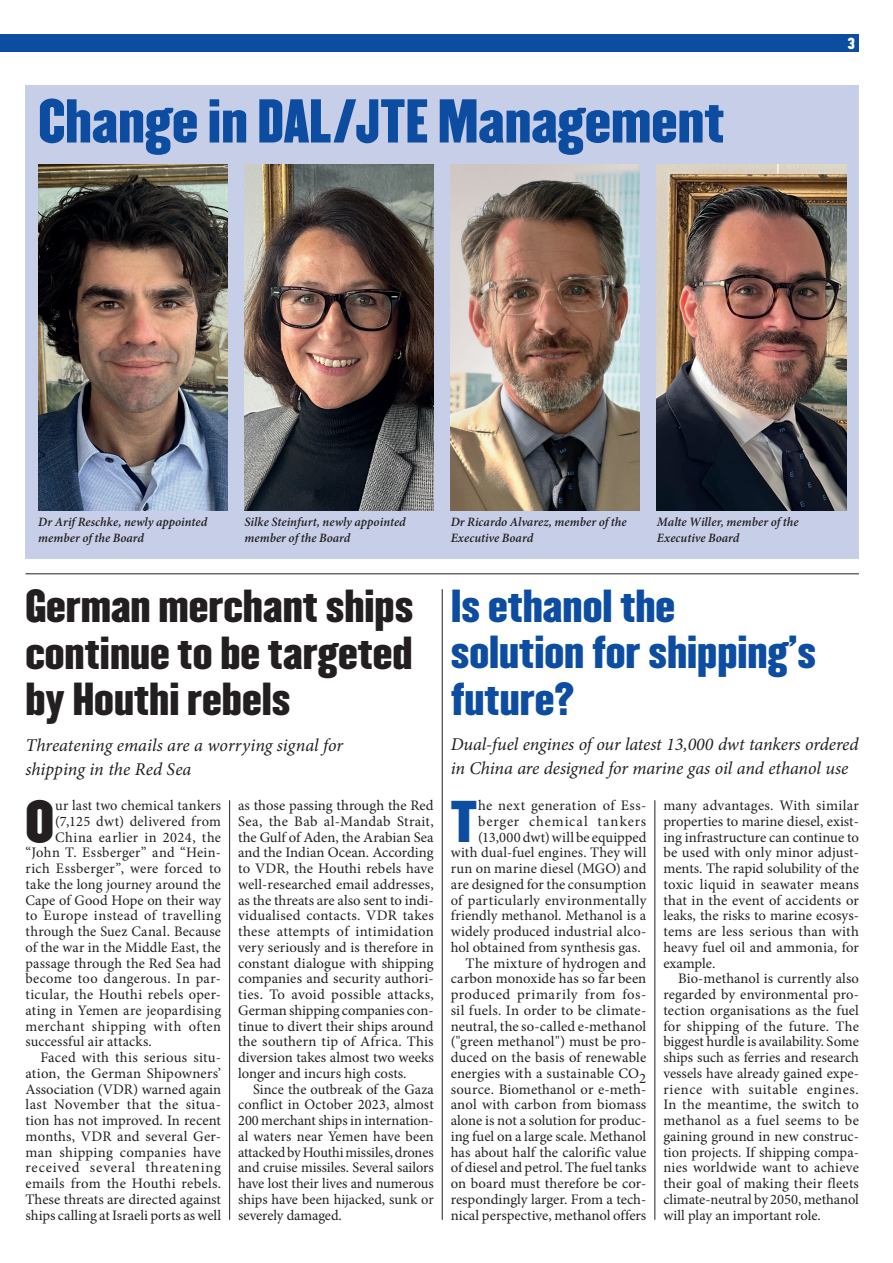
<style>
.page{position:relative;width:893px;height:1263px;background:#fff}
.page>*{position:absolute;margin:0;border:0;box-sizing:border-box;transform-origin:0 0}
.Head_37_41{font:54px "Champion HTF Welterweight";color:#0d4da1}
.LT_Initial_2_3_Minion{font:51.45px "Champion HTF Middleweight";color:#231f20;scale:.94 1}
.LT_Initial_2_3_Minion-2{font:51.45px "Champion HTF Middleweight";color:#0d4da1;scale:.94 1}
.Head_28_31{font:40.5px/46.5px "Champion HTF Welterweight";color:#231f20;text-align:justify}
.Head_28_31-2{font:40.5px/46.5px "Champion HTF Welterweight";color:#0d4da1}
.Head_28_31-3{font:italic 18px/24px "Minion Pro";letter-spacing:-.005em;color:#231f20}
.LT_Minion{font:14.55px/15.8px "Minion Pro";color:#231f20;text-align:justify}
.LT_Initial_2_3_Minion-3{font:14.55px "Minion Pro";letter-spacing:.02em;color:#231f20}
.LT_Initial_2_3_Minion-4{font:14.55px "Minion Pro";color:#231f20}
.LT_Initial_2_3_Minion-5{font:14.55px "Minion Pro";letter-spacing:.06em;color:#231f20}
.t1{font:14.1px "Champion HTF Welterweight";color:#fff}
.BU{font:italic 600 12.75px/15.8px "Minion Pro";letter-spacing:.005em;color:#231f20}
</style>
<div class="page">
<div style="left:0;top:34px;width:859px;height:18px;background:#0d4da1"></div>
<div style="left:26px;top:85px;width:833px;height:473px;background:#c7cee8"></div>
<hr style="left:26px;top:573px;width:833px;height:1px;background:#231f20">
<hr style="left:442px;top:589px;width:1px;height:631px;background:#231f20">
<hr style="left:229px;top:800px;width:1px;height:420px;background:#231f20">
<hr style="left:655px;top:800px;width:1px;height:420px;background:#231f20">
<img style="left:38px;top:164px;width:189px;height:347px">
<img style="left:244px;top:164px;width:190px;height:347px">
<img style="left:451px;top:164px;width:189px;height:347px">
<img style="left:657px;top:164px;width:189px;height:347px">
<p class="Head_37_41" style="left:38px;top:86px;width:688px">Change in DAL/JTE Management</p>
<p class="t1" style="left:848px;top:34px;width:8px">3</p>
<p class="BU" style="left:38px;top:514px;width:171px">Dr Arif Reschke, newly appointed member of the Board</p>
<p class="BU" style="left:244px;top:514px;width:163px">Silke Steinfurt, newly appointed member of the Board</p>
<p class="BU" style="left:451px;top:514px;width:177px">Dr Ricardo Alvarez, member of the<br>Executive Board</p>
<p class="BU" style="left:657px;top:514px;width:143px">Malte Willer, member of the<br>Executive Board</p>
<p class="Head_28_31" style="left:26px;top:584px;width:389px">German merchant ships continue to be targeted by Houthi rebels</p>
<p class="Head_28_31-3" style="left:26px;top:733px;width:319px">Threatening emails are a worrying signal for shipping in the Red Sea</p>
<p class="LT_Initial_2_3_Minion" style="left:26px;top:787px;width:32px">O</p>
<p class="LT_Initial_2_3_Minion-3" style="left:55px;top:796px;width:167px">ur last two chemical tankers</p>
<p class="LT_Initial_2_3_Minion-3" style="left:55px;top:811px;width:167px">(7,125 dwt) delivered from</p>
<p class="LT_Initial_2_3_Minion-3" style="left:55px;top:827px;width:167px">China earlier in 2024, the</p>
<p class="LT_Initial_2_3_Minion-3" style="left:26px;top:843px;width:197px">“John T. Essberger” and “Hein-</p>
<p class="LT_Initial_2_3_Minion-3" style="left:26px;top:859px;width:197px">rich Essberger”, were forced to</p>
<p class="LT_Initial_2_3_Minion-3" style="left:26px;top:874px;width:197px">take the long journey around the</p>
<p class="LT_Initial_2_3_Minion-3" style="left:26px;top:890px;width:197px">Cape of Good Hope on their way</p>
<p class="LT_Initial_2_3_Minion-3" style="left:26px;top:906px;width:197px">to Europe instead of travelling</p>
<p class="LT_Initial_2_3_Minion-3" style="left:26px;top:922px;width:197px">through the Suez Canal. Because</p>
<p class="LT_Initial_2_3_Minion-3" style="left:26px;top:937px;width:197px">of the war in the Middle East, the</p>
<p class="LT_Initial_2_3_Minion-3" style="left:26px;top:953px;width:197px">passage through the Red Sea had</p>
<p class="LT_Initial_2_3_Minion-3" style="left:26px;top:969px;width:197px">become too dangerous. In par-</p>
<p class="LT_Initial_2_3_Minion-3" style="left:26px;top:985px;width:197px">ticular, the Houthi rebels oper-</p>
<p class="LT_Initial_2_3_Minion-3" style="left:26px;top:1000px;width:197px">ating in Yemen are jeopardising</p>
<p class="LT_Initial_2_3_Minion-3" style="left:26px;top:1016px;width:197px">merchant shipping with often</p>
<p class="LT_Initial_2_3_Minion-3" style="left:26px;top:1032px;width:128px">successful air attacks.</p>
<p class="LT_Minion" style="left:26px;top:1050px;width:197px;text-indent:15px">Faced with this serious situ&shy;ation, the German Shipowners’ Association (VDR) warned again last November that the situa&shy;tion has not improved. In recent months, VDR and several Ger&shy;man shipping companies have received several threatening emails from the Houthi rebels.<br>These threats are directed against ships calling at Israeli ports as well</p>
<p class="LT_Minion" style="left:238px;top:798px;width:197px">as those passing through the Red Sea, the Bab al-Mandab Strait, the Gulf of Aden, the Arabian Sea and the Indian Ocean. According to VDR, the Houthi rebels have well-researched email addresses, as the threats are also sent to indi&shy;vidualised contacts. VDR takes these attempts of intimidation very seriously and is therefore in constant dialogue with shipping companies and security authori&shy;ties. To avoid possible attacks, German shipping companies con&shy;tinue to divert their ships around the southern tip of Africa. This diversion takes almost two weeks longer and incurs high costs.</p>
<p class="LT_Minion" style="left:238px;top:1081px;width:197px;text-indent:15px">Since the outbreak of the Gaza conflict in October 2023, almost 200 merchant ships in internation&shy;al waters near Yemen have been attacked by Houthi missiles, drones and cruise missiles. Several sailors have lost their lives and numerous ships have been hijacked, sunk or severely damaged.</p>
<p class="Head_28_31-2" style="left:451px;top:583px;width:367px">Is ethanol the solution for shipping’s future?</p>
<p class="Head_28_31-3" style="left:451px;top:732px;width:409px">Dual-fuel engines of our latest 13,000 dwt tankers ordered in China are designed for marine gas oil and ethanol use</p>
<p class="LT_Initial_2_3_Minion-2" style="left:451px;top:787px;width:30px">T</p>
<p class="LT_Initial_2_3_Minion-3" style="left:478px;top:796px;width:170px">he next generation of Ess-</p>
<p class="LT_Minion" style="left:663px;top:798px;width:197px">many advantages. With similar properties to marine diesel, exist&shy;ing infrastructure can continue to be used with only minor adjust&shy;ments. The rapid solubility of the toxic liquid in seawater means that in the event of accidents or leaks, the risks to marine ecosys&shy;tems are less serious than with heavy fuel oil and ammonia, for example.</p>
<p class="LT_Minion" style="left:663px;top:971px;width:197px;text-indent:15px">Bio-methanol is currently also regarded by environmental pro&shy;tection organisations as the fuel for shipping of the future. The biggest hurdle is availability. Some ships such as ferries and research vessels have already gained expe&shy;rience with suitable engines.<br>In the meantime, the switch to methanol as a fuel seems to be gaining ground in new construc&shy;tion projects. If shipping compa&shy;nies worldwide want to achieve their goal of making their fleets climate-neutral by 2050, methanol will play an important role.</p>
<p class="LT_Initial_2_3_Minion-5" style="left:478px;top:811px;width:170px">berger chemical tankers</p>
<p class="LT_Initial_2_3_Minion-3" style="left:478px;top:827px;width:170px">(13,000 dwt) will be equipped</p>
<p class="LT_Initial_2_3_Minion-3" style="left:451px;top:843px;width:197px">with dual-fuel engines. They will</p>
<p class="LT_Initial_2_3_Minion-3" style="left:451px;top:859px;width:197px">run on marine diesel (MGO) and</p>
<p class="LT_Initial_2_3_Minion-4" style="left:451px;top:874px;width:197px">are designed for the consumption</p>
<p class="LT_Initial_2_3_Minion-3" style="left:451px;top:890px;width:197px">of particularly environmentally</p>
<p class="LT_Initial_2_3_Minion-3" style="left:451px;top:906px;width:197px">friendly methanol. Methanol is a</p>
<p class="LT_Initial_2_3_Minion-3" style="left:451px;top:922px;width:197px">widely produced industrial alco-</p>
<p class="LT_Initial_2_3_Minion-3" style="left:451px;top:937px;width:191px">hol obtained from synthesis gas.</p>
<p class="LT_Minion" style="left:451px;top:955px;width:197px;text-indent:15px">The mixture of hydrogen and carbon monoxide has so far been produced primarily from fos&shy;sil fuels. In order to be climate&shy;neutral, the so-called e-methanol ("green methanol") must be pro&shy;duced on the basis of renewable energies with a sustainable CO2 source. Biomethanol or e-meth&shy;anol with carbon from biomass alone is not a solution for produc&shy;ing fuel on a large scale. Methanol has about half the calorific value of diesel and petrol. The fuel tanks on board must therefore be cor&shy;respondingly larger. From a tech&shy;nical perspective, methanol offers</p>
</div>
